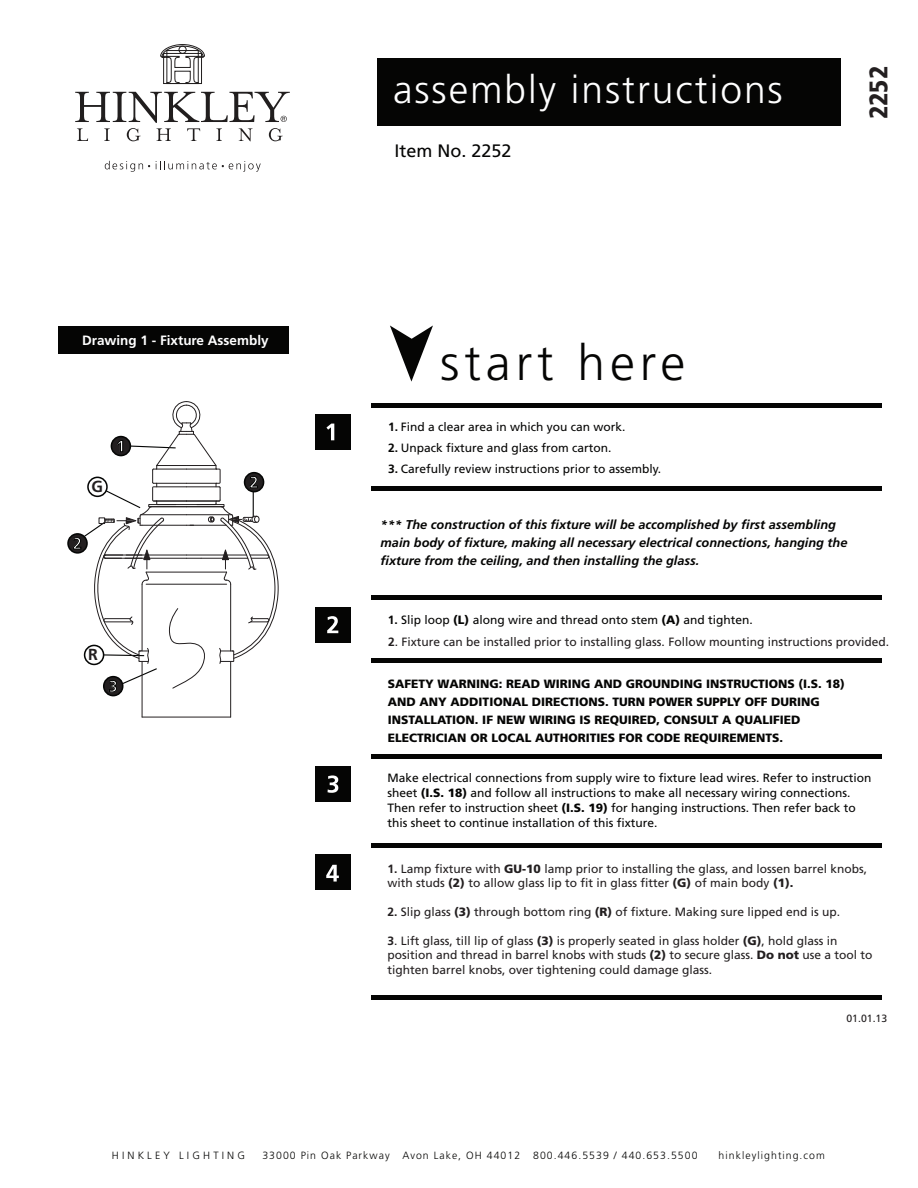
<style>
.page{position:relative;width:918px;height:1188px;background:#fff}
.page>*{position:absolute;margin:0;border:0;box-sizing:border-box;transform-origin:0 0}
.t1{font:300 49.65px "Frutiger LT Std";letter-spacing:.1em;color:#050504}
.t2{font:300 39px "Frutiger LT Std";letter-spacing:.05em;color:#fff}
.t3{font:900 condensed 25.5px "Frutiger LT Std";color:#231f20}
.t4{font:18px "Frutiger LT Std";color:#050504}
.t5{font:700 16.05px "Frutiger LT Std";color:#fff}
.t6{font:700 16.05px "Frutiger LT Std";color:#231f20}
.t7{font:700 13.5px "Frutiger LT Std";color:#fff}
.t8{font:italic 700 12.75px/18px "Frutiger LT Std";color:#050504}
.t9{font:12px/14.4px "Frutiger LT Std";color:#231f20}
.t10{font:12px/15px "Frutiger LT Std";color:#050504}
.t11{font:900 12px/18px "Frutiger LT Std";color:#050504}
.t12{font:300 10.5px "Frutiger LT Std";letter-spacing:.1em;color:#050504}
.t13{font:300 10.5px "Frutiger LT Std";letter-spacing:.3em;color:#050504}
.t14{font:10.5px "Frutiger LT Std";color:#231f20}
.s1{font-weight:700}
.s2{font-weight:900}
</style>
<div class="page">
<div style="left:377px;top:58px;width:463px;height:68px;background:#050504"></div>
<svg style="left:105px;top:161px;width:45px;height:11px"></svg>
<svg style="left:156px;top:161px;width:105px;height:11px"></svg>
<svg style="left:160px;top:44px;width:45px;height:40px"></svg>
<svg style="left:75px;top:92px;width:215px;height:49px"></svg>
<svg style="left:390px;top:325px;width:43px;height:57px"></svg>
<div style="left:315px;top:414px;width:35px;height:36px;background:#050504"></div>
<svg style="left:326px;top:424px;width:8px;height:16px"></svg>
<div style="left:315px;top:766px;width:36px;height:36px;background:#050504"></div>
<div style="left:371px;top:403px;width:511px;height:5px;background:#050504"></div>
<div style="left:371px;top:486px;width:511px;height:5px;background:#050504"></div>
<div style="left:371px;top:595px;width:511px;height:5px;background:#050504"></div>
<div style="left:371px;top:658px;width:511px;height:5px;background:#050504"></div>
<div style="left:371px;top:754px;width:511px;height:5px;background:#050504"></div>
<div style="left:371px;top:843px;width:511px;height:5px;background:#050504"></div>
<div style="left:371px;top:995px;width:511px;height:5px;background:#050504"></div>
<svg style="left:328px;top:775px;width:10px;height:18px"></svg>
<div style="left:315px;top:608px;width:36px;height:35px;background:#050504"></div>
<div style="left:315px;top:854px;width:36px;height:36px;background:#050504"></div>
<svg style="left:326px;top:865px;width:13px;height:17px"></svg>
<svg style="left:327px;top:616px;width:11px;height:17px"></svg>
<div style="left:59px;top:326px;width:230px;height:28px;background:#050504"></div>
<svg style="left:67px;top:533px;width:21px;height:21px"></svg>
<svg style="left:103px;top:676px;width:21px;height:20px"></svg>
<hr style="left:142px;top:661px;width:1px;height:56px;background:#231f20">
<hr style="left:230px;top:661px;width:1px;height:56px;background:#231f20">
<hr style="left:142px;top:717px;width:89px;height:1px;background:#231f20">
<svg style="left:73px;top:401px;width:206px;height:292px"></svg>
<p class="t7" style="left:82px;top:333px;width:188px">Drawing 1 - Fixture Assembly</p>
<h3 class="t6" style="left:92px;top:477px;width:13px">G</h3>
<h3 class="t5" style="left:116px;top:437px;width:10px">1</h3>
<h3 class="t5" style="left:73px;top:534px;width:10px">2</h3>
<h3 class="t6" style="left:88px;top:645px;width:11px">R</h3>
<h3 class="t5" style="left:109px;top:677px;width:10px">3</h3>
<h3 class="t5" style="left:249px;top:473px;width:10px">2</h3>
<h2 class="t2" style="left:393px;top:68px;width:391px">assembly instructions</h2>
<h3 class="t4" style="left:394px;top:140px;width:119px">Item No. 2252</h3>
<h3 class="t3" style="left:863px;top:119px;width:55px;rotate:-90deg">2252</h3>
<h1 class="t1" style="left:440px;top:335px;width:247px">start here</h1>
<p class="t10" style="left:388px;top:419px;width:239px"><span class="s1">1.</span> Find a clear area in which you can work.</p>
<p class="t10" style="left:388px;top:440px;width:225px"><span class="s1">2.</span> Unpack fixture and glass from carton.</p>
<p class="t10" style="left:388px;top:461px;width:275px"><span class="s1">3.</span> Carefully review instructions prior to assembly.</p>
<p class="t8" style="left:381px;top:516px;width:468px">*** The construction of this fixture will be accomplished by first assembling main body of fixture, making all necessary electrical connections, hanging the fixture from the ceiling, and then installing the glass.</p>
<p class="t10" style="left:388px;top:612px;width:367px"><span class="s1">1.</span> Slip loop <span class="s2">(L)</span> along wire and thread onto stem <span class="s2">(A)</span> and tighten.</p>
<p class="t9" style="left:388px;top:635px;width:502px"><span class="s1">2</span>. Fixture can be installed prior to installing glass. Follow mounting instructions provided.</p>
<p class="t11" style="left:388px;top:674px;width:459px">SAFETY WARNING: READ WIRING AND GROUNDING INSTRUCTIONS (I.S. 18)<br>AND ANY ADDITIONAL DIRECTIONS. TURN POWER SUPPLY OFF DURING INSTALLATION. IF NEW WIRING IS REQUIRED, CONSULT A QUALIFIED ELECTRICIAN OR LOCAL AUTHORITIES FOR CODE REQUIREMENTS.</p>
<p class="t10" style="left:387px;top:771px;width:486px">Make electrical connections from supply wire to fixture lead wires. Refer to instruction sheet <span class="s2">(I.S. 18)</span> and follow all instructions to make all necessary wiring connections.<br>Then refer to instruction sheet <span class="s2">(I.S. 19)</span> for hanging instructions. Then refer back to this sheet to continue installation of this fixture.</p>
<p class="t9" style="left:387px;top:862px;width:481px"><span class="s1">1.</span> Lamp fixture with <span class="s2">GU-10</span> lamp prior to installing the glass, and lossen barrel knobs, with studs <span class="s2">(2)</span> to allow glass lip to fit in glass fitter <span class="s2">(G)</span> of main body <span class="s2">(1).</span></p>
<p class="t9" style="left:387px;top:905px;width:454px"><span class="s1">2.</span> Slip glass <span class="s2">(3)</span> through bottom ring <span class="s2">(R)</span> of fixture. Making sure lipped end is up.</p>
<p class="t9" style="left:387px;top:934px;width:487px"><span class="s1">3</span>. Lift glass, till lip of glass <span class="s2">(3)</span> is properly seated in glass holder <span class="s2">(G)</span>, hold glass in position and thread in barrel knobs with studs <span class="s2">(2)</span> to secure glass. <span class="s2">Do not</span> use a tool to tighten barrel knobs, over tightening could damage glass.</p>
<p class="t14" style="left:846px;top:1013px;width:42px">01.01.13</p>
<p class="t13" style="left:112px;top:1149px;width:134px">HINKLEY LIGHTING</p>
<p class="t12" style="left:262px;top:1149px;width:437px">33000 Pin Oak Parkway Avon Lake, OH 44012 800.446.5539 / 440.653.5500</p>
<p class="t12" style="left:719px;top:1149px;width:108px">hinkleylighting.com</p>
</div>
